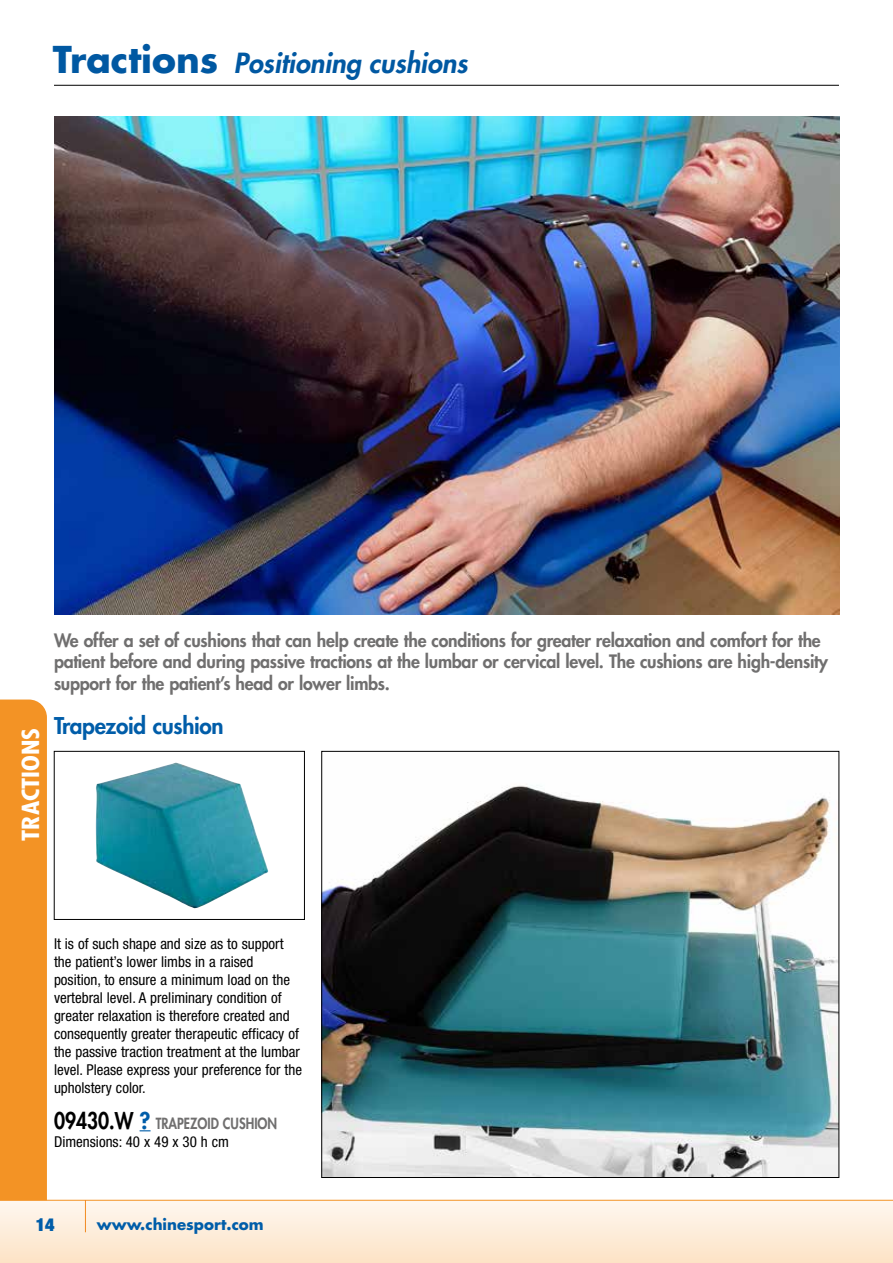
<style>
.page{position:relative;width:893px;height:1263px;background:#fff}
.page>*{position:absolute;margin:0;border:0;box-sizing:border-box;transform-origin:0 0}
.t1{font:italic 800 27px "Futura Std";color:#0058a2}
.t2{font:700 condensed 22.95px "Futura Std";color:#fff;scale:1.18 1}
.t3{font:800 22.5px "Futura Std";letter-spacing:-.015em;color:#005da9}
.t4{font:800 18px/21.6px "Futura Std";letter-spacing:-.015em;color:#706f6f}
.t5{font:900 condensed 18px "Helvetica Neue LT Std";color:#005da9}
.t6{font:condensed 15px/18px "Helvetica Neue LT Std";color:#000}
.t7{font:800 15px "Futura Std";color:#706f6f;scale:.85 1}
.t8{font:700 15px "Futura Std";color:#005da9}
.s1{font-weight:700;font-style:normal;font-size:36px}
.s2{font-size:22.5px;color:#000}
.s3{font-size:22.5px;color:#005da9}
</style>
<div class="page">
<div style="left:0;top:1200px;width:893px;height:63px;background:linear-gradient(to bottom,#fef7f0,#fde3c6)"></div>
<div style="left:0;top:699px;width:47px;height:501px;background:#f39325"></div>
<hr style="left:0;top:1200px;width:893px;height:1px;background:#f39325">
<hr style="left:85px;top:1200px;width:1px;height:32px;background:#f39325">
<hr style="left:54px;top:85px;width:785px;height:1px;background:#000">
<img style="left:54px;top:117px;width:785px;height:498px">
<img style="left:323px;top:784px;width:514px;height:392px">
<img style="left:96px;top:762px;width:172px;height:146px">
<div style="left:54px;top:751px;width:251px;height:169px;border:1px solid #000"></div>
<h1 class="t1" style="left:53px;top:46px;width:416px"><span class="s1">Tractions</span> Positioning cushions</h1>
<h2 class="t2" style="left:17px;top:841px;width:97px;rotate:-90deg">TRACTIONS</h2>
<p class="t4" style="left:54px;top:629px;width:775px">We offer a set of cushions that can help create the conditions for greater relaxation and comfort for the patient before and during passive tractions at the lumbar or cervical level. The cushions are high-density support for the patient’s head or lower limbs.</p>
<h3 class="t3" style="left:54px;top:711px;width:171px">Trapezoid cushion</h3>
<p class="t6" style="left:54px;top:935px;width:249px">It is of such shape and size as to support the patient’s lower limbs in a raised position, to ensure a minimum load on the vertebral level. A preliminary condition of greater relaxation is therefore created and consequently greater therapeutic efficacy of the passive traction treatment at the lumbar level. Please express your preference for the upholstery color.</p>
<p class="t7" style="left:54px;top:1113px;width:264px"><span class="s2">09430.W</span> <span class="s3">?</span> TRAPEZOID CUSHION</p>
<p class="t6" style="left:54px;top:1132px;width:177px">Dimensions: 40 x 49 x 30 h cm</p>
<p class="t5" style="left:36px;top:1213px;width:20px">14</p>
<p class="t8" style="left:97px;top:1215px;width:168px">www.chinesport.com</p>
</div>
